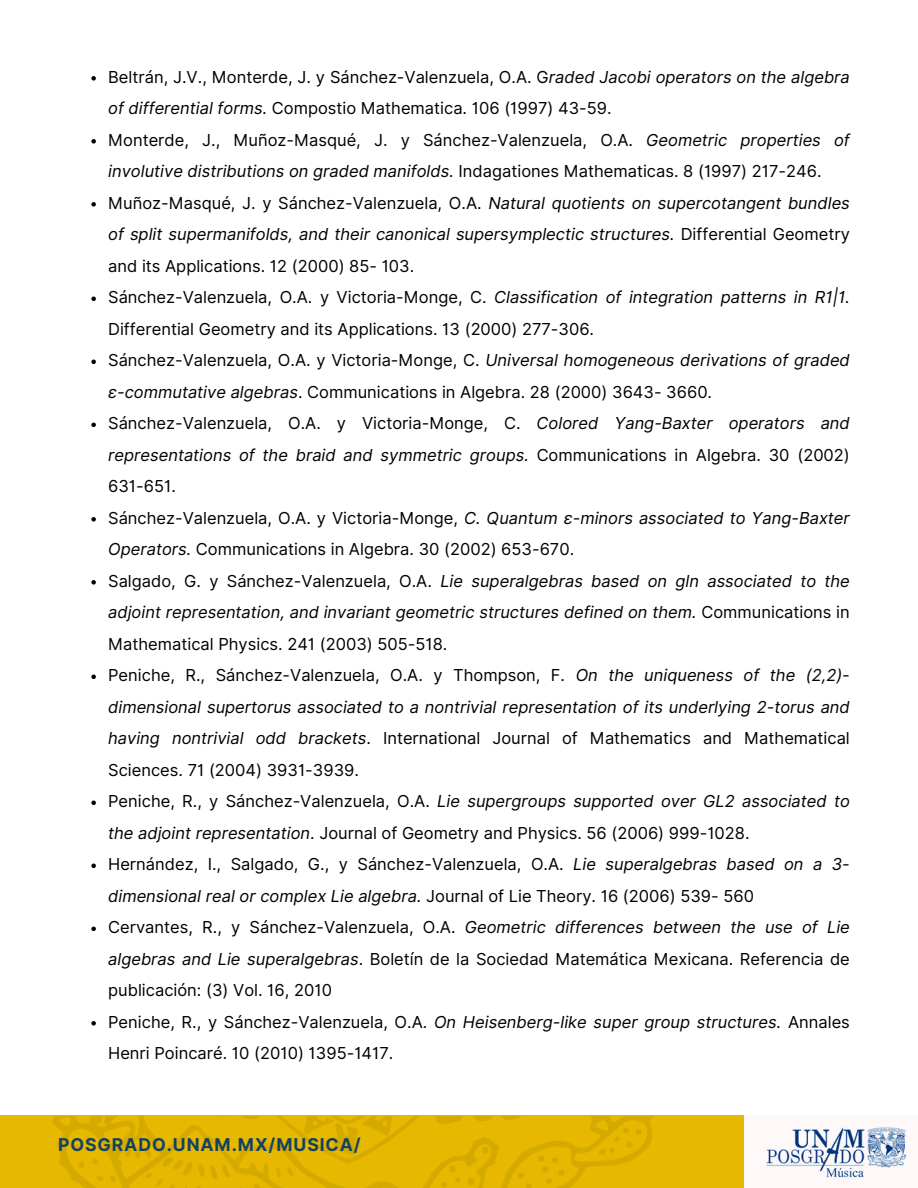
<style>
.page{position:relative;width:918px;height:1188px;background:#fff}
.page>*{position:absolute;margin:0;border:0;box-sizing:border-box;transform-origin:0 0}
.t1{font:700 17.7px "Inter";letter-spacing:.05em;color:#134261}
.t2{font:16.5px/31.5px "Inter";color:#000}
.t3{font:italic 16.5px/31.5px "Inter";color:#000;text-align:justify}
.s1{font-style:italic}
.s2{font-style:normal}
</style>
<div class="page">
<svg style="left:0;top:1115px;width:918px;height:73px;background:#e2b500"></svg>
<img style="left:745px;top:1115px;width:173px;height:73px">
<svg style="left:91px;top:76px;width:5px;height:5px"></svg>
<svg style="left:91px;top:139px;width:5px;height:5px"></svg>
<svg style="left:91px;top:202px;width:5px;height:5px"></svg>
<svg style="left:91px;top:297px;width:5px;height:4px"></svg>
<svg style="left:91px;top:360px;width:5px;height:4px"></svg>
<svg style="left:91px;top:423px;width:5px;height:4px"></svg>
<svg style="left:91px;top:517px;width:5px;height:5px"></svg>
<svg style="left:91px;top:580px;width:5px;height:5px"></svg>
<svg style="left:91px;top:675px;width:5px;height:4px"></svg>
<svg style="left:91px;top:801px;width:5px;height:4px"></svg>
<svg style="left:91px;top:864px;width:5px;height:4px"></svg>
<svg style="left:91px;top:927px;width:5px;height:4px"></svg>
<svg style="left:91px;top:1021px;width:5px;height:5px"></svg>
<p class="t2" style="left:108px;top:61px;width:743px">Beltrán, J.V., Monterde, J. y Sánchez-Valenzuela, O.A. G<span class="s1">raded Jacobi operators on the algebra of differential forms.</span> Compostio Mathematica. 106 (1997) 43-59.</p>
<p class="t2" style="left:108px;top:124px;width:743px">Monterde, J., Muñoz-Masqué, J. y Sánchez-Valenzuela, O.A. <span class="s1">Geometric properties of involutive distributions on graded manifolds.</span> Indagationes Mathematicas. 8 (1997) 217-246.</p>
<p class="t3" style="left:108px;top:187px;width:743px"><span class="s2">Muñoz-Masqué, J. y Sánchez-Valenzuela, O.A.</span> Natural quotients on supercotangent bundles of split supermanifolds, and their canonical supersymplectic structures. <span class="s2">Differential Geometry and its Applications. 12 (2000) 85- 103.</span></p>
<p class="t2" style="left:108px;top:282px;width:743px">Sánchez-Valenzuela, O.A. y Victoria-Monge, C. <span class="s1">Classification of integration patterns in R1|1.<br></span>Differential Geometry and its Applications. 13 (2000) 277-306.</p>
<p class="t2" style="left:108px;top:345px;width:743px">Sánchez-Valenzuela, O.A. y Victoria-Monge, C. <span class="s1">Universal homogeneous derivations of graded ε-commutative algebras</span>. Communications in Algebra. 28 (2000) 3643- 3660.</p>
<p class="t2" style="left:108px;top:408px;width:743px;text-align:justify">Sánchez-Valenzuela, O.A. y Victoria-Monge, C. <span class="s1">Colored Yang-Baxter operators and representations of the braid and symmetric groups.</span> Communications in Algebra. 30 (2002)<br>631-651.</p>
<p class="t2" style="left:108px;top:502px;width:743px">Sánchez-Valenzuela, O.A. y Victoria-Monge, <span class="s1">C. Quantum ε-minors associated to Yang-Baxter<br>Operators.</span> Communications in Algebra. 30 (2002) 653-670.</p>
<p class="t3" style="left:108px;top:565px;width:743px"><span class="s2">Salgado, G. y Sánchez-Valenzuela, O.A.</span> Lie superalgebras based on gln associated to the adjoint representation, and invariant geometric structures defined on them. <span class="s2">Communications in Mathematical Physics. 241 (2003) 505-518.</span></p>
<p class="t3" style="left:108px;top:660px;width:743px"><span class="s2">Peniche, R., Sánchez-Valenzuela, O.A. y Thompson, F.</span> On the uniqueness of the (2,2)- dimensional supertorus associated to a nontrivial representation of its underlying 2-torus and having nontrivial odd brackets<span class="s2">. International Journal of Mathematics and Mathematical Sciences. 71 (2004) 3931-3939.</span></p>
<p class="t2" style="left:108px;top:786px;width:743px">Peniche, R., y Sánchez-Valenzuela, O.A. <span class="s1">Lie supergroups supported over GL2 associated to the adjoint representation</span>. Journal of Geometry and Physics. 56 (2006) 999-1028.</p>
<p class="t2" style="left:108px;top:849px;width:743px">Hernández, I., Salgado, G., y Sánchez-Valenzuela, O.A. <span class="s1">Lie superalgebras based on a 3- dimensional real or complex Lie algebra.</span> Journal of Lie Theory. 16 (2006) 539- 560</p>
<p class="t2" style="left:108px;top:912px;width:743px;text-align:justify">Cervantes, R., y Sánchez-Valenzuela, O.A. <span class="s1">Geometric differences between the use of Lie algebras and Lie superalgebras</span>. Boletín de la Sociedad Matemática Mexicana. Referencia de publicación: (3) Vol. 16, 2010</p>
<p class="t2" style="left:108px;top:1006px;width:743px">Peniche, R., y Sánchez-Valenzuela, O.A. <span class="s1">On Heisenberg-like super group structures.</span> Annales<br>Henri Poincaré. 10 (2010) 1395-1417.</p>
<p class="t1" style="left:58px;top:1134px;width:304px">POSGRADO.UNAM.MX/MUSICA/</p>
</div>
